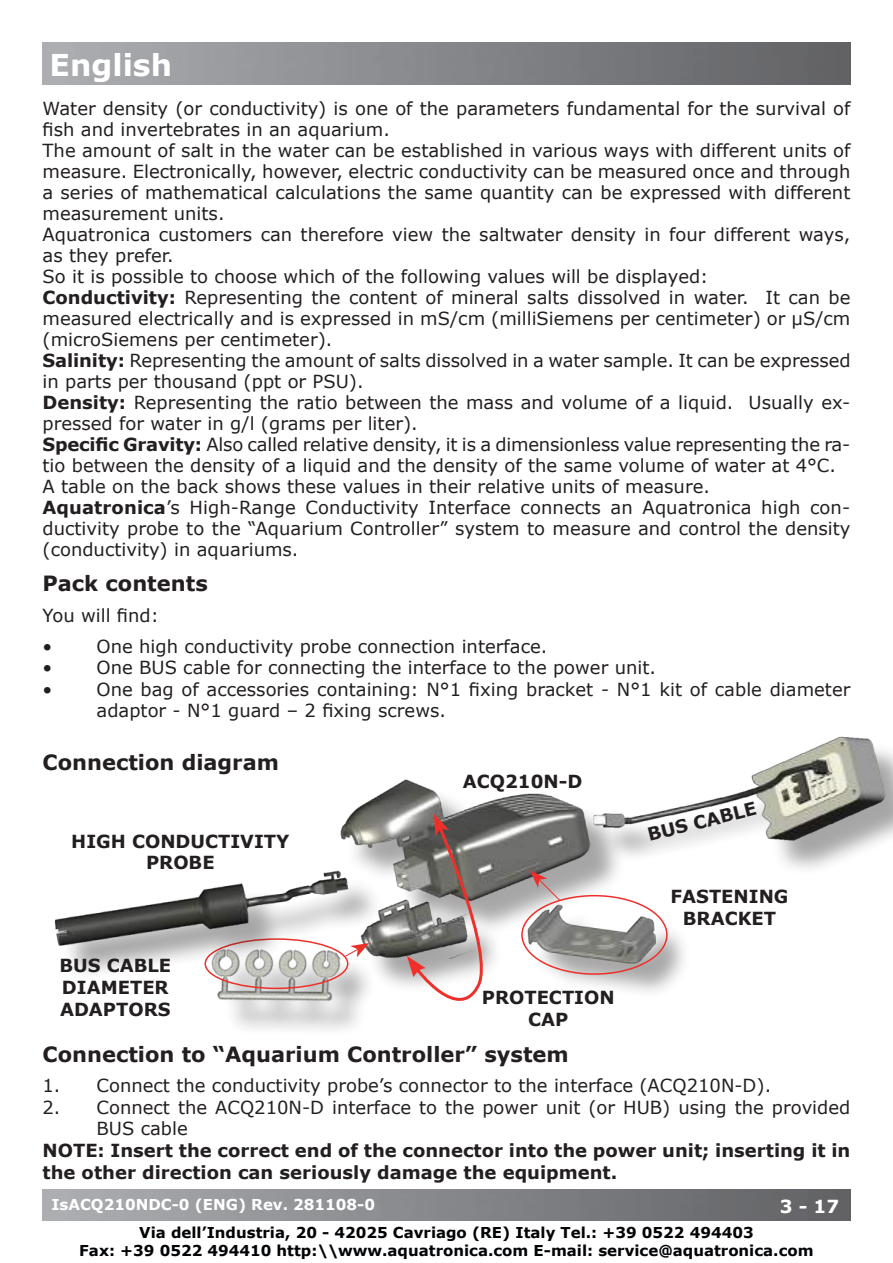
<style>
.page{position:relative;width:893px;height:1263px;background:#fff}
.page>*{position:absolute;margin:0;border:0;box-sizing:border-box;transform-origin:0 0}
.t1{font:700 30px "Verdana";color:#fff}
.t2{font:700 21px "Verdana";color:#231f20}
.t3{font:18px/21px "Verdana";color:#231f20}
.t4{font:700 18px/21.6px "Verdana";color:#231f20;text-align:center}
.t5{font:700 18px "Verdana";color:#fff}
.t6{font:700 15px/18px "Verdana";color:#000305;text-align:center}
.t7{font:700 15px "Verdana";color:#fff}
.s1{font-weight:700}
</style>
<div class="page">
<img style="left:43px;top:1190px;width:807px;height:30px">
<img style="left:43px;top:43px;width:807px;height:42px">
<div style="left:345px;top:784px;width:280px;height:209px;background:#231f20;opacity:.4"></div>
<img style="left:340px;top:779px;width:250px;height:180px">
<div style="left:598px;top:741px;width:295px;height:134px;background:#231f20;opacity:.4"></div>
<img style="left:591px;top:736px;width:296px;height:106px">
<div style="left:216px;top:953px;width:158px;height:82px;background:#231f20;opacity:.4"></div>
<img style="left:216px;top:980px;width:140px;height:55px">
<div style="left:532px;top:909px;width:159px;height:89px;background:#231f20;opacity:.4"></div>
<img style="left:527px;top:905px;width:129px;height:58px">
<div style="left:521px;top:895px;width:147px;height:80px;border:2px solid #ee2f2a;border-radius:50%"></div>
<svg style="left:530px;top:870px;width:31px;height:32px"></svg>
<svg style="left:407px;top:814px;width:91px;height:187px"></svg>
<div style="left:59px;top:875px;width:323px;height:105px;background:#231f20;opacity:.4"></div>
<img style="left:55px;top:868px;width:308px;height:79px">
<h1 class="t1" style="left:50px;top:46px;width:124px">English</h1>
<p class="t3" style="left:43px;top:97px;width:810px">Water density (or conductivity) is one of the parameters fundamental for the survival of fish and invertebrates in an aquarium.<br>The amount of salt in the water can be established in various ways with different units of measure. Electronically, however, electric conductivity can be measured once and through a series of mathematical calculations the same quantity can be expressed with different measurement units.<br>Aquatronica customers can therefore view the saltwater density in four different ways, as they prefer.<br>So it is possible to choose which of the following values will be displayed:<br><span class="s1">Conductivity:</span> Representing the content of mineral salts dissolved in water. It can be measured electrically and is expressed in mS/cm (milliSiemens per centimeter) or µS/cm (microSiemens per centimeter).<br><span class="s1">Salinity:</span> Representing the amount of salts dissolved in a water sample. It can be expressed in parts per thousand (ppt or PSU).<br><span class="s1">Density:</span> Representing the ratio between the mass and volume of a liquid. Usually ex&shy;pressed for water in g/l (grams per liter).<br><span class="s1">Specific Gravity:</span> Also called relative density, it is a dimensionless value representing the ra&shy;tio between the density of a liquid and the density of the same volume of water at 4°C.<br>A table on the back shows these values in their relative units of measure.<br><span class="s1">Aquatronica</span>’s High-Range Conductivity Interface connects an Aquatronica high con&shy;ductivity probe to the “Aquarium Controller” system to measure and control the density (conductivity) in aquariums.</p>
<p class="t2" style="left:43px;top:570px;width:167px">Pack contents</p>
<p class="t3" style="left:43px;top:599px;width:118px;line-height:30.6px">You will find: •</p>
<p class="t3" style="left:97px;top:635px;width:452px">One high conductivity probe connection interface.</p>
<p class="t3" style="left:43px;top:656px;width:11px">•</p>
<p class="t3" style="left:97px;top:656px;width:561px">One BUS cable for connecting the interface to the power unit.</p>
<p class="t3" style="left:43px;top:678px;width:11px">•</p>
<p class="t3" style="left:97px;top:678px;width:755px">One bag of accessories containing: N°1 fixing bracket - N°1 kit of cable diameter adaptor - N°1 guard – 2 fixing screws.</p>
<p class="t2" style="left:43px;top:749px;width:238px">Connection diagram</p>
<p class="t4" style="left:71px;top:830px;width:220px">HIGH CONDUCTIVITY<br>PROBE</p>
<p class="t4" style="left:59px;top:954px;width:113px;text-align:left">BUS CABLE<br>DIAMETER<br>ADAPTORS</p>
<p class="t4" style="left:463px;top:770px;width:121px">ACQ210N-D</p>
<p class="t4" style="left:482px;top:986px;width:134px">PROTECTION<br>CAP</p>
<p class="t4" style="left:645px;top:824px;width:113px;rotate:-14deg">BUS CABLE</p>
<p class="t4" style="left:671px;top:885px;width:119px">FASTENING<br>BRACKET</p>
<p class="t2" style="left:43px;top:1041px;width:528px">Connection to “Aquarium Controller” system</p>
<p class="t3" style="left:43px;top:1074px;width:730px">1. Connect the conductivity probe’s connector to the interface (ACQ210N-D).</p>
<p class="t3" style="left:97px;top:1096px;width:755px;text-indent:-54px">2. Connect the ACQ210N-D interface to the power unit (or HUB) using the provided<br>BUS cable</p>
<p class="t4" style="left:43px;top:1139px;width:809px;text-align:left">NOTE: Insert the correct end of the connector into the power unit; inserting it in the other direction can seriously damage the equipment.</p>
<p class="t7" style="left:51px;top:1195px;width:325px">IsACQ210NDC-0 (ENG) Rev. 281108-0</p>
<p class="t5" style="left:780px;top:1194px;width:61px">3 - 17</p>
<p class="t6" style="left:79px;top:1223px;width:736px">Via dell’Industria, 20 - 42025 Cavriago (RE) Italy Tel.: +39 0522 494403<br>Fax: +39 0522 494410 http:\\www.aquatronica.com E-mail: service@aquatronica.com</p>
</div>
